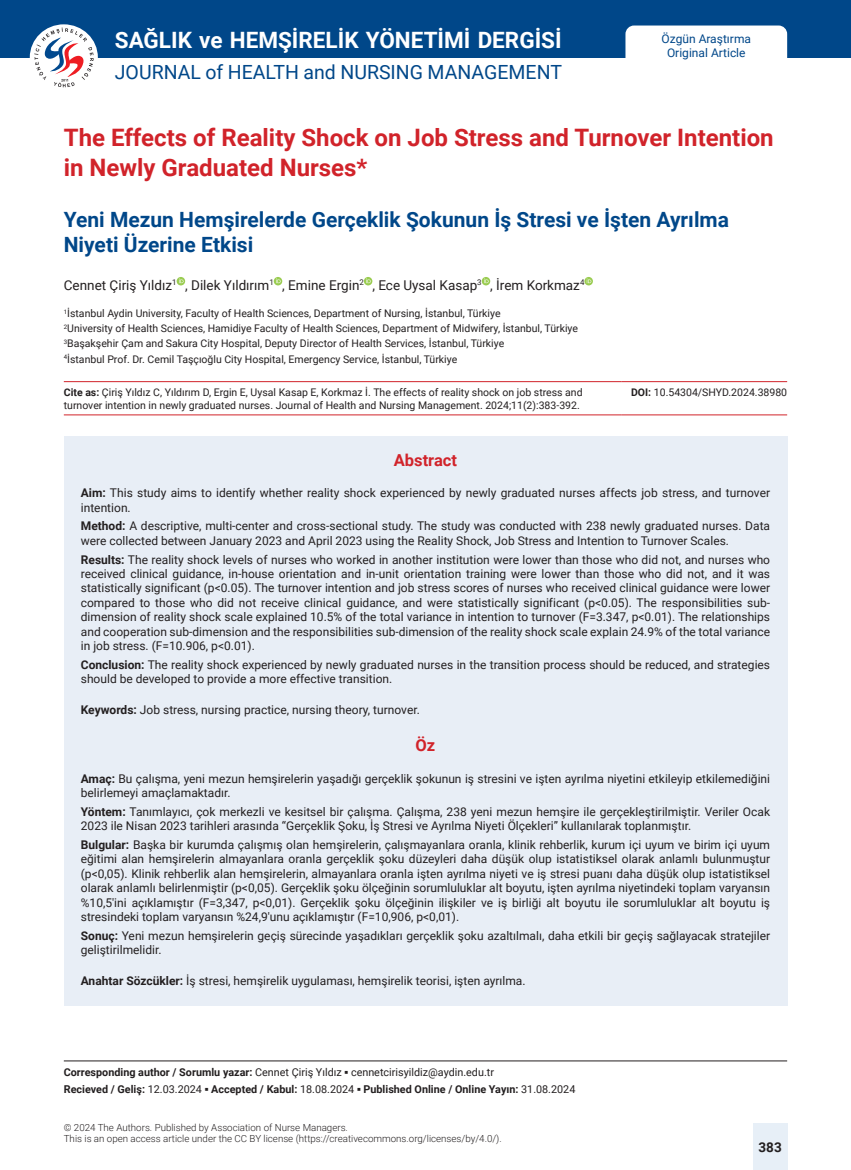
<style>
.page{position:relative;width:851px;height:1170px;background:#fff}
.page>*{position:absolute;margin:0;border:0;box-sizing:border-box;transform-origin:0 0}
.Makale_Başlık_1{font:700 24px/30px "Roboto";color:#d1232a}
.t1{font:700 22.5px "Roboto";color:#fff}
.Makale_Başlık_2{font:700 21px/25.5px "Roboto";color:#004789}
.t2{font:19.5px "Roboto";color:#004789}
.Öz_başlık{font:700 16.5px "Roboto";color:#d1232a}
.Yazarlar{font:13.5px "Roboto";color:#231f20}
.t3{font:700 13.5px "Roboto";color:#231f20}
.Öz{font:12px/14.4px "Roboto";color:#231f20}
.Anahtar_kelimeler{font:12px "Roboto";color:#231f20}
.t4{font:12px/14.4px "Roboto";color:#004789;text-align:center}
.Gelis-Kabul_Tarihleri{font:700 10.8px "Roboto";color:#231f20}
.Correspending_author{font:10.8px "Roboto";color:#231f20}
.Yazar_Kurum{font:10.5px "Roboto";color:#231f20}
.Atıf{font:10.5px/12.6px "Roboto";color:#231f20}
.Cite-as-doi{font:10.5px "Roboto";color:#231f20}
.t5{font:300 9.75px/11.7px "Roboto";color:#231f20}
.s1{font-weight:700}
.s2{font-family:"Palatino Linotype";font-weight:700}
.s3{font-weight:400}
.s4{font-family:"Palatino Linotype"}
</style>
<div class="page">
<div style="left:0;top:0;width:850px;height:57px;background:#004789"></div>
<div style="left:30px;top:24px;width:68px;height:66px;background:#fff;border-radius:50%"></div>
<svg style="left:34px;top:28px;width:60px;height:59px"></svg>
<div style="left:625px;top:26px;width:162px;height:32px;background:#fff"></div>
<div style="left:753px;top:1123px;width:34px;height:46px;background:#e7eff7"></div>
<svg style="left:177px;top:277px;width:8px;height:8px"></svg>
<svg style="left:179px;top:278px;width:4px;height:5px"></svg>
<svg style="left:274px;top:277px;width:8px;height:8px"></svg>
<svg style="left:276px;top:278px;width:4px;height:5px"></svg>
<div style="left:364px;top:277px;width:8px;height:8px;background:#9acc51;border-radius:50%"></div>
<svg style="left:366px;top:278px;width:5px;height:5px"></svg>
<svg style="left:481px;top:277px;width:9px;height:8px"></svg>
<svg style="left:484px;top:278px;width:4px;height:5px"></svg>
<svg style="left:584px;top:277px;width:9px;height:8px"></svg>
<svg style="left:586px;top:278px;width:5px;height:5px"></svg>
<hr style="left:64px;top:381px;width:557px;height:1px;background:#d1232a">
<hr style="left:621px;top:381px;width:166px;height:1px;background:#d1232a">
<hr style="left:64px;top:414px;width:557px;height:1px;background:#d1232a">
<hr style="left:621px;top:414px;width:166px;height:1px;background:#d1232a">
<div style="left:64px;top:436px;width:723px;height:570px;background:#e8eef6"></div>
<hr style="left:64px;top:1060px;width:723px;height:1px;background:#231f20">
<h2 class="t1" style="left:115px;top:24px;width:448px">SAĞLIK ve HEMŞİRELİK YÖNETİMİ DERGİSİ</h2>
<h3 class="t2" style="left:115px;top:58px;width:448px">JOURNAL of HEALTH and NURSING MANAGEMENT</h3>
<p class="t4" style="left:661px;top:31px;width:91px">Özgün Araştırma<br>Original Article</p>
<p class="Makale_Başlık_1" style="left:64px;top:121px;width:711px">The Effects of Reality Shock on Job Stress and Turnover Intention in Newly Graduated Nurses*</p>
<p class="Makale_Başlık_2" style="left:64px;top:206px;width:666px">Yeni Mezun Hemşirelerde Gerçeklik Şokunun İş Stresi ve İşten Ayrılma<br>Niyeti Üzerine Etkisi</p>
<p class="Yazarlar" style="left:64px;top:275px;width:522px">Cennet Çiriş Yıldız<sup>1</sup> , Dilek Yıldırım<sup>1</sup> , Emine Ergin<sup>2</sup> , Ece Uysal Kasap<sup>3</sup> , İrem Korkmaz<sup>4</sup></p>
<p class="Yazar_Kurum" style="left:64px;top:306px;width:438px"><sup>1</sup>İstanbul Aydin University, Faculty of Health Sciences, Department of Nursing, İstanbul, Türkiye</p>
<p class="Yazar_Kurum" style="left:64px;top:321px;width:515px"><sup>2</sup>University of Health Sciences, Hamidiye Faculty of Health Sciences, Department of Midwifery, İstanbul, Türkiye</p>
<p class="Yazar_Kurum" style="left:64px;top:336px;width:442px"><sup>3</sup>Başakşehir Çam and Sakura City Hospital, Deputy Director of Health Services, İstanbul, Türkiye</p>
<p class="Yazar_Kurum" style="left:64px;top:351px;width:395px"><sup>4</sup>İstanbul Prof. Dr. Cemil Taşçıoğlu City Hospital, Emergency Service, İstanbul, Türkiye</p>
<p class="Atıf" style="left:64px;top:385px;width:520px"><span class="s1">Cite as:</span> Çiriş Yıldız C, Yıldırım D, Ergin E, Uysal Kasap E, Korkmaz İ. The effects of reality shock on job stress and turnover intention in newly graduated nurses. Journal of Health and Nursing Management. 2024;11(2):383-392.</p>
<p class="Cite-as-doi" style="left:631px;top:385px;width:157px"><span class="s1">DOI:</span> 10.54304/SHYD.2024.38980</p>
<p class="Öz_başlık" style="left:394px;top:448px;width:65px">Abstract</p>
<p class="Öz" style="left:81px;top:485px;width:690px"><span class="s1">Aim:</span> This study aims to identify whether reality shock experienced by newly graduated nurses affects job stress, and turnover intention.</p>
<p class="Öz" style="left:81px;top:518px;width:690px"><span class="s1">Method:</span> A descriptive, multi-center and cross-sectional study. The study was conducted with 238 newly graduated nurses. Data were collected between January 2023 and April 2023 using the Reality Shock, Job Stress and Intention to Turnover Scales.</p>
<p class="Öz" style="left:81px;top:551px;width:690px;text-align:justify"><span class="s1">Results:</span> The reality shock levels of nurses who worked in another institution were lower than those who did not, and nurses who received clinical guidance, in-house orientation and in-unit orientation training were lower than those who did not, and it was statistically significant (p&lt;0.05). The turnover intention and job stress scores of nurses who received clinical guidance were lower compared to those who did not receive clinical guidance, and were statistically significant (p&lt;0.05). The responsibilities sub&shy;dimension of reality shock scale explained 10.5% of the total variance in intention to turnover (F=3.347, p&lt;0.01). The relationships and cooperation sub-dimension and the responsibilities sub-dimension of the reality shock scale explain 24.9% of the total variance in job stress. (F=10.906, p&lt;0.01).</p>
<p class="Öz" style="left:81px;top:656px;width:690px"><span class="s1">Conclusion:</span> The reality shock experienced by newly graduated nurses in the transition process should be reduced, and strategies should be developed to provide a more effective transition.</p>
<p class="Anahtar_kelimeler" style="left:81px;top:701px;width:340px"><span class="s1">Keywords:</span> Job stress, nursing practice, nursing theory, turnover.</p>
<p class="Öz_başlık" style="left:415px;top:733px;width:21px">Öz</p>
<p class="Öz" style="left:81px;top:770px;width:690px"><span class="s1">Amaç:</span> Bu çalışma, yeni mezun hemşirelerin yaşadığı gerçeklik şokunun iş stresini ve işten ayrılma niyetini etkileyip etkilemediğini belirlemeyi amaçlamaktadır.</p>
<p class="Öz" style="left:81px;top:803px;width:690px"><span class="s1">Yöntem:</span> Tanımlayıcı, çok merkezli ve kesitsel bir çalışma. Çalışma, 238 yeni mezun hemşire ile gerçekleştirilmiştir. Veriler Ocak<br>2023 ile Nisan 2023 tarihleri arasında “Gerçeklik Şoku, İş Stresi ve Ayrılma Niyeti Ölçekleri” kullanılarak toplanmıştır.</p>
<p class="Öz" style="left:81px;top:836px;width:690px;text-align:justify"><span class="s1">Bulgular:</span> Başka bir kurumda çalışmış olan hemşirelerin, çalışmayanlara oranla, klinik rehberlik, kurum içi uyum ve birim içi uyum eğitimi alan hemşirelerin almayanlara oranla gerçeklik şoku düzeyleri daha düşük olup istatistiksel olarak anlamlı bulunmuştur (p&lt;0,05). Klinik rehberlik alan hemşirelerin, almayanlara oranla işten ayrılma niyeti ve iş stresi puanı daha düşük olup istatistiksel olarak anlamlı belirlenmiştir (p&lt;0,05). Gerçeklik şoku ölçeğinin sorumluluklar alt boyutu, işten ayrılma niyetindeki toplam varyansın %10,5'ini açıklamıştır (F=3,347, p&lt;0,01). Gerçeklik şoku ölçeğinin ilişkiler ve iş birliği alt boyutu ile sorumluluklar alt boyutu iş stresindeki toplam varyansın %24,9'unu açıklamıştır (F=10,906, p&lt;0,01).</p>
<p class="Öz" style="left:81px;top:927px;width:690px"><span class="s1">Sonuç:</span> Yeni mezun hemşirelerin geçiş sürecinde yaşadıkları gerçeklik şoku azaltılmalı, daha etkili bir geçiş sağlayacak stratejiler geliştirilmelidir.</p>
<p class="Anahtar_kelimeler" style="left:81px;top:972px;width:446px"><span class="s1">Anahtar Sözcükler:</span> İş stresi, hemşirelik uygulaması, hemşirelik teorisi, işten ayrılma.</p>
<p class="Correspending_author" style="left:64px;top:1064px;width:431px"><span class="s1">Corresponding author / Sorumlu yazar:</span> Cennet Çiriş Yıldız <span class="s2">▪</span> cennetcirisyildiz@aydin.edu.tr</p>
<p class="Gelis-Kabul_Tarihleri" style="left:64px;top:1081px;width:513px">Recieved / Geliş: <span class="s3">12.03.2024</span> <span class="s4">▪</span> Accepted / Kabul: <span class="s3">18.08.2024</span> <span class="s4">▪</span> Published Online / Online Yayın: <span class="s3">31.08.2024</span></p>
<p class="t5" style="left:64px;top:1120px;width:439px">© 2024 The Authors. Published by Association of Nurse Managers.<br>This is an open access article under the CC BY license (https://creativecommons.org/licenses/by/4.0/).</p>
<p class="t3" style="left:758px;top:1137px;width:25px">383</p>
</div>
